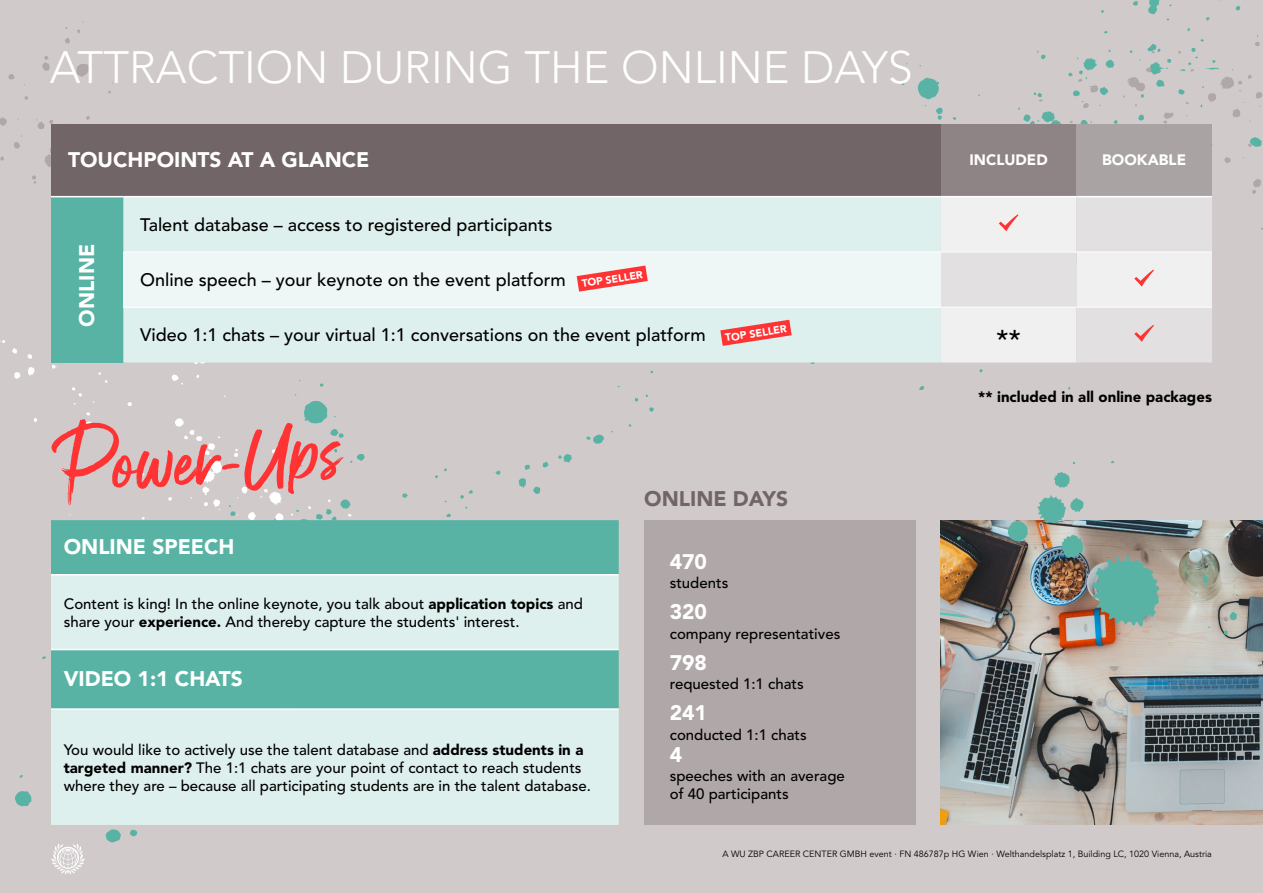
<style>
.page{position:relative;width:1263px;height:893px;background:#d0cacb}
.page>*{position:absolute;margin:0;border:0;box-sizing:border-box;transform-origin:0 0}
.t1{font:79.5px "Gotcha Standup";color:#f33}
.t2{font:300 45px "Avenir Plutonika";color:#fff}
.t3{font:500 27px "Avenir Plutonika";color:#000}
.t4{font:900 21px "Avenir Plutonika";color:#fff}
.t5{font:900 21px "Avenir Plutonika";color:#716568}
.t6{font:500 18px "Avenir Plutonika";color:#000}
.t7{font:500 15px/18px "Avenir Plutonika";color:#000}
.t8{font:900 15px "Avenir Plutonika";color:#000}
.t9{font:900 15px "Avenir Plutonika";color:#fff}
.t10{font:900 10.5px "Avenir Plutonika";color:#fff}
.t11{font:9px "Avenir Plutonika";color:#000}
.s1{font-weight:900}
</style>
<div class="page">
<svg style="left:0;top:340px;width:411px;height:319px"></svg>
<svg style="left:0;top:21px;width:183px;height:163px"></svg>
<svg style="left:978px;top:0;width:285px;height:230px"></svg>
<img style="left:940px;top:520px;width:323px;height:305px">
<img style="left:906px;top:362px;width:333px;height:273px">
<svg style="left:51px;top:843px;width:34px;height:32px"></svg>
<div style="left:644px;top:520px;width:271px;height:305px;background:#b0a7a8"></div>
<div style="left:51px;top:124px;width:890px;height:73px;background:#716568"></div>
<div style="left:941px;top:124px;width:135px;height:73px;background:#8e8486"></div>
<div style="left:1076px;top:124px;width:136px;height:73px;background:#aaa3a4"></div>
<div style="left:51px;top:197px;width:72px;height:165px;background:#59b3a4"></div>
<div style="left:123px;top:197px;width:818px;height:165px;background:#def0ed"></div>
<div style="left:123px;top:252px;width:818px;height:55px;background:#eef7f6"></div>
<hr style="left:123px;top:196px;width:818px;height:1px;background:#fff">
<hr style="left:941px;top:196px;width:135px;height:1px;background:#fff">
<hr style="left:1076px;top:196px;width:136px;height:1px;background:#fff">
<hr style="left:123px;top:252px;width:818px;height:1px;background:#fff">
<hr style="left:123px;top:307px;width:818px;height:1px;background:#fff">
<hr style="left:51px;top:196px;width:72px;height:1px;background:#fff">
<svg style="left:941px;top:197px;width:271px;height:165px;background:#eae7e7"></svg>
<div style="left:51px;top:520px;width:568px;height:54px;background:#59b3a4"></div>
<svg style="left:51px;top:575px;width:568px;height:250px;background:#bfe1db"></svg>
<hr style="left:51px;top:574px;width:568px;height:1px;background:#fff">
<hr style="left:51px;top:649px;width:568px;height:1px;background:#fff">
<hr style="left:51px;top:708px;width:568px;height:2px;background:#fff">
<svg style="left:577px;top:266px;width:71px;height:26px"></svg>
<svg style="left:720px;top:320px;width:72px;height:26px;background:#f18180"></svg>
<h2 class="t2" style="left:50px;top:41px;width:865px">ATTRACTION DURING THE ONLINE DAYS</h2>
<h3 class="t4" style="left:68px;top:147px;width:303px">TOUCHPOINTS AT A GLANCE</h3>
<p class="t9" style="left:969px;top:150px;width:80px">INCLUDED</p>
<p class="t9" style="left:1102px;top:150px;width:85px">BOOKABLE</p>
<h3 class="t4" style="left:74px;top:326px;width:84px;rotate:-90deg">ONLINE</h3>
<p class="t6" style="left:140px;top:214px;width:414px">Talent database – access to registered participants</p>
<p class="t6" style="left:140px;top:269px;width:427px">Online speech – your keynote on the event platform</p>
<p class="t6" style="left:140px;top:325px;width:567px">Video 1:1 chats – your virtual 1:1 conversations on the event platform</p>
<h3 class="t3" style="left:996px;top:324px;width:27px">**</h3>
<p class="t10" style="left:581px;top:277px;width:63px;rotate:-9deg">TOP SELLER</p>
<p class="t10" style="left:724px;top:332px;width:63px;rotate:-9deg">TOP SELLER</p>
<p class="t8" style="left:978px;top:388px;width:235px">** included in all online packages</p>
<h1 class="t1" style="left:60px;top:412px;width:280px;rotate:-3deg">Power-Ups</h1>
<h3 class="t4" style="left:64px;top:534px;width:172px">ONLINE SPEECH</h3>
<p class="t7" style="left:64px;top:595px;width:521px">Content is king! In the online keynote, you talk about <span class="s1">application topics</span> and share your <span class="s1">experience.</span> And thereby capture the students' interest.</p>
<h3 class="t4" style="left:64px;top:666px;width:181px">VIDEO 1:1 CHATS</h3>
<p class="t7" style="left:64px;top:741px;width:529px">You would like to actively use the talent database and <span class="s1">address students in a targeted manner?</span> The 1:1 chats are your point of contact to reach students where they are – because all participating students are in the talent database.</p>
<h3 class="t5" style="left:644px;top:486px;width:145px">ONLINE DAYS</h3>
<h3 class="t4" style="left:670px;top:549px;width:39px">470</h3>
<p class="t7" style="left:670px;top:575px;width:60px">students</p>
<h3 class="t4" style="left:670px;top:599px;width:39px">320</h3>
<p class="t7" style="left:670px;top:625px;width:172px">company representatives</p>
<h3 class="t4" style="left:670px;top:650px;width:39px">798</h3>
<p class="t7" style="left:670px;top:676px;width:135px">requested 1:1 chats</p>
<h3 class="t4" style="left:670px;top:700px;width:39px">241</h3>
<p class="t7" style="left:670px;top:726px;width:139px">conducted 1:1 chats</p>
<h3 class="t4" style="left:670px;top:742px;width:14px">4</h3>
<p class="t7" style="left:670px;top:768px;width:177px">speeches with an average of 40 participants</p>
<p class="t11" style="left:722px;top:848px;width:491px">A WU ZBP CAREER CENTER GMBH event · FN 486787p HG Wien · Welthandelsplatz 1, Building LC, 1020 Vienna, Austria</p>
</div>
